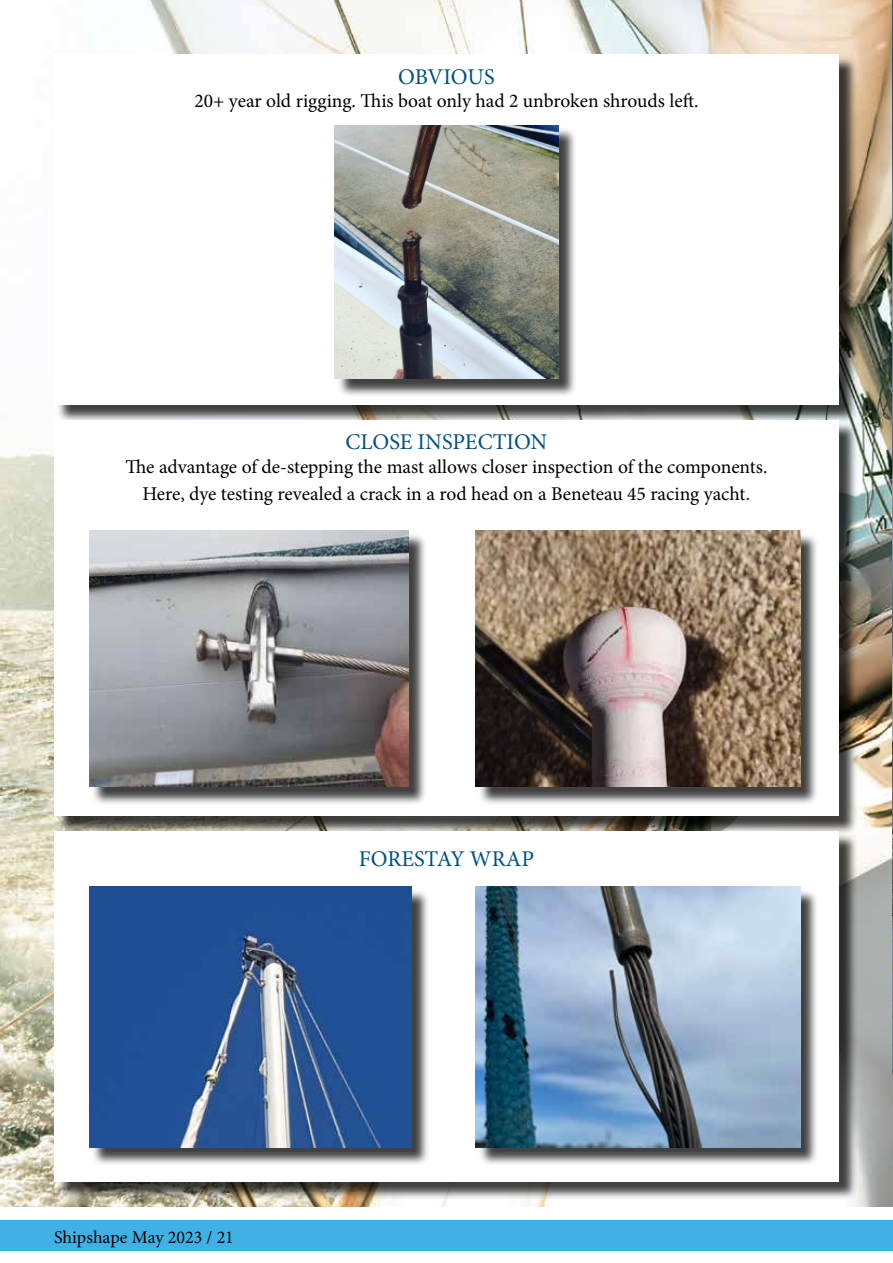
<style>
.page{position:relative;width:893px;height:1263px;background:#fff}
.page>*{position:absolute;margin:0;border:0;box-sizing:border-box;transform-origin:0 0}
.t1{font:22.5px "Minion Pro";color:#005183}
.t2{font:19.5px/27px "Minion Pro";color:#000;text-align:center}
.t3{font:18px "Minion Pro";color:#000}
.s1{font-size:22.5px;color:#005183}
</style>
<div class="page">
<img style="left:1px;top:1px;width:892px;height:1206px">
<img style="left:892px;top:0;width:1px;height:1074px">
<div style="left:0;top:1220px;width:893px;height:30px;background:#3fb1e5"></div>
<div style="left:56px;top:56px;width:802px;height:368px;background:#000;opacity:.75"></div>
<div style="left:54px;top:54px;width:785px;height:351px;background:#fff"></div>
<div style="left:56px;top:422px;width:802px;height:412px;background:#000;opacity:.75"></div>
<div style="left:54px;top:420px;width:785px;height:396px;background:#fff"></div>
<div style="left:56px;top:833px;width:802px;height:367px;background:#000;opacity:.75"></div>
<div style="left:54px;top:831px;width:785px;height:351px;background:#fff"></div>
<div style="left:337px;top:128px;width:240px;height:270px;background:#000;opacity:.75"></div>
<img style="left:335px;top:125px;width:223px;height:254px">
<div style="left:92px;top:533px;width:335px;height:272px;background:#000;opacity:.75"></div>
<img style="left:89px;top:531px;width:320px;height:256px">
<div style="left:478px;top:533px;width:341px;height:272px;background:#000;opacity:.75"></div>
<img style="left:476px;top:531px;width:324px;height:256px">
<div style="left:92px;top:889px;width:338px;height:277px;background:#000;opacity:.75"></div>
<img style="left:89px;top:887px;width:322px;height:261px">
<div style="left:478px;top:889px;width:341px;height:277px;background:#000;opacity:.75"></div>
<img style="left:476px;top:887px;width:324px;height:261px">
<p class="t1" style="left:398px;top:61px;width:98px">OBVIOUS</p>
<p class="t2" style="left:194px;top:87px;width:505px">20+ year old rigging. This boat only had 2 unbroken shrouds left.</p>
<p class="t1" style="left:346px;top:427px;width:203px">CLOSE INSPECTION</p>
<p class="t2" style="left:126px;top:453px;width:643px">The advantage of de-stepping the mast allows closer inspection of the components.<br>Here, dye testing revealed a crack in a rod head on a Beneteau 45 racing yacht<span class="s1">.</span></p>
<p class="t1" style="left:359px;top:843px;width:177px">FORESTAY WRAP</p>
<p class="t3" style="left:54px;top:1225px;width:181px">Shipshape May 2023 / 21</p>
</div>
